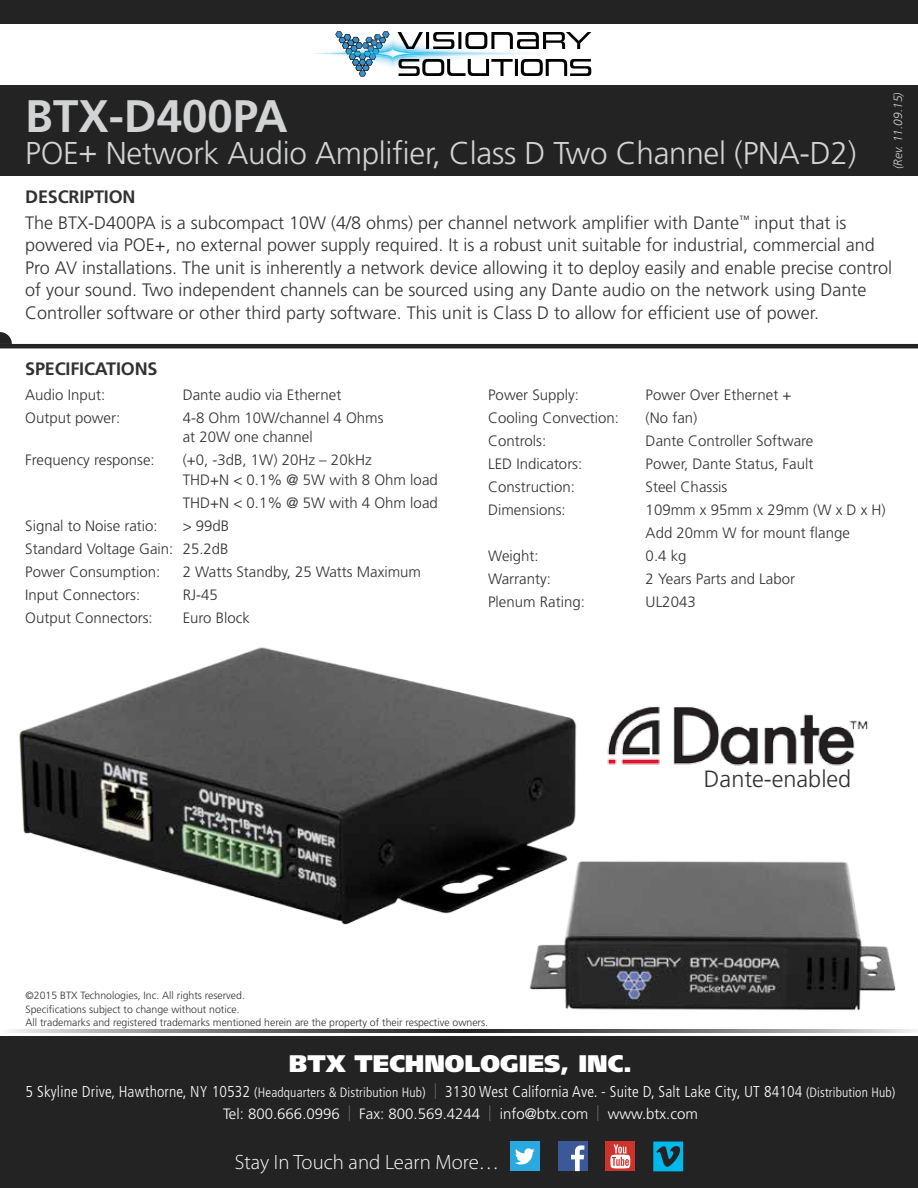
<style>
.page{position:relative;width:918px;height:1188px;background:#fff}
.page>*{position:absolute;margin:0;border:0;box-sizing:border-box;transform-origin:0 0}
.t1{font:700 45.6px "Frutiger LT Std";color:#d1d3d4}
.t2{font:300 31.5px "Frutiger LT Std";letter-spacing:-.01em;color:#d1d3d4}
.t3{font:900 24px "Frutiger LT Std";color:#fff}
.t4{font:300 23.4px "Frutiger LT Std";color:#333132}
.t5{font:300 20.7px "Myriad Pro";color:#fff}
.t6{font:300 18px/22.5px "Frutiger LT Std";color:#333132}
.t7{font:700 18px "Frutiger LT Std";letter-spacing:-.01em;color:#333132}
.t8{font:300 condensed 15.75px "Frutiger LT Std";letter-spacing:.01em;color:#fff}
.t9{font:300 15px/23.1px "Frutiger LT Std";color:#333132}
.t10{font:300 15px "Frutiger LT Std";color:#fff}
.t11{font:italic 300 12px "Frutiger LT Std";color:#d1d3d4}
.t12{font:300 10.5px/13.5px "Frutiger LT Std";color:#333132}
.s1{font-weight:700}
.s2{font-size:13.5px}
.s3{color:#6d6e71}
.s4{font-stretch:condensed;font-size:15.75px;color:#6d6e71}
</style>
<div class="page">
<img style="left:19px;top:647px;width:558px;height:278px">
<div style="left:0;top:0;width:918px;height:24px;background:#232323"></div>
<div style="left:0;top:85px;width:918px;height:91px;background:#232323"></div>
<img style="left:390px;top:42px;width:7px;height:3px">
<img style="left:390px;top:60px;width:7px;height:2px">
<img style="left:390px;top:45px;width:7px;height:2px">
<img style="left:390px;top:48px;width:7px;height:11px">
<img style="left:390px;top:49px;width:7px;height:9px">
<svg style="left:314px;top:31px;width:76px;height:46px"></svg>
<svg style="left:397px;top:32px;width:194px;height:44px"></svg>
<img style="left:362px;top:34px;width:19px;height:18px">
<div style="left:0;top:1036px;width:918px;height:152px;background:#232323"></div>
<div style="left:510px;top:1142px;width:30px;height:29px;background:#2aa8e0"></div>
<svg style="left:515px;top:1148px;width:20px;height:17px"></svg>
<svg style="left:653px;top:1142px;width:30px;height:29px"></svg>
<div style="left:558px;top:1142px;width:29px;height:29px;background:#3b5999"></div>
<svg style="left:571px;top:1145px;width:13px;height:26px"></svg>
<div style="left:605px;top:1142px;width:30px;height:29px;background:#cd332d"></div>
<svg style="left:610px;top:1144px;width:20px;height:24px"></svg>
<svg style="left:11px;top:1030px;width:904px;height:2px"></svg>
<hr style="left:0;top:344px;width:918px;height:4px;background:#232323">
<svg style="left:0;top:332px;width:12px;height:12px"></svg>
<img style="left:607px;top:706px;width:262px;height:60px">
<img style="left:522px;top:854px;width:374px;height:157px">
<p class="t11" style="left:891px;top:169px;width:79px;rotate:-90deg">(Rev. 11.09.15)</p>
<h1 class="t1" style="left:25px;top:89px;width:264px">BTX-D400PA</h1>
<h2 class="t2" style="left:25px;top:135px;width:833px">POE+ Network Audio Amplifier, Class D Two Channel (PNA-D2)</h2>
<p class="t6" style="left:25px;top:184px;width:823px;line-height:26.1px"><span class="s1">DESCRIPTION<br></span>The BTX-D400PA is a subcompact 10W (4/8 ohms) per channel network amplifier with Dante<sup>™</sup> input that is</p>
<p class="t6" style="left:25px;top:234px;width:868px">powered via POE+, no external power supply required. It is a robust unit suitable for industrial, commercial and Pro AV installations. The unit is inherently a network device allowing it to deploy easily and enable precise control of your sound. Two independent channels can be sourced using any Dante audio on the network using Dante Controller software or other third party software. This unit is Class D to allow for efficient use of power.</p>
<p class="t7" style="left:25px;top:358px;width:134px">SPECIFICATIONS</p>
<p class="t9" style="left:25px;top:383px;width:82px">Audio Input:</p>
<p class="t9" style="left:183px;top:383px;width:160px">Dante audio via Ethernet</p>
<p class="t9" style="left:25px;top:406px;width:97px">Output power:</p>
<p class="t9" style="left:183px;top:408px;width:202px;line-height:19.5px">4-8 Ohm 10W/channel 4 Ohms at 20W one channel</p>
<p class="t9" style="left:25px;top:449px;width:131px">Frequency response:</p>
<p class="t9" style="left:183px;top:451px;width:257px;line-height:19.5px">(+0, -3dB, 1W) 20Hz – 20kHz<br>THD+N &lt; 0.1% @ 5W with 8 Ohm load</p>
<p class="t9" style="left:183px;top:491px;width:257px">THD+N &lt; 0.1% @ 5W with 4 Ohm load</p>
<p class="t9" style="left:25px;top:514px;width:134px">Signal to Noise ratio:</p>
<p class="t9" style="left:25px;top:514px;width:206px;text-align:justify;text-indent:158px">&gt; 99dB Standard Voltage Gain: 25.2dB Power Consumption:</p>
<p class="t9" style="left:183px;top:561px;width:240px">2 Watts Standby, 25 Watts Maximum</p>
<p class="t9" style="left:25px;top:584px;width:117px">Input Connectors:</p>
<p class="t9" style="left:183px;top:584px;width:37px">RJ-45</p>
<p class="t9" style="left:25px;top:607px;width:129px">Output Connectors:</p>
<p class="t9" style="left:183px;top:607px;width:69px">Euro Block</p>
<p class="t9" style="left:488px;top:383px;width:92px">Power Supply:</p>
<p class="t9" style="left:646px;top:383px;width:147px">Power Over Ethernet +</p>
<p class="t9" style="left:488px;top:406px;width:132px">Cooling Convection:</p>
<p class="t9" style="left:646px;top:406px;width:53px">(No fan)</p>
<p class="t9" style="left:488px;top:429px;width:60px">Controls:</p>
<p class="t9" style="left:646px;top:429px;width:169px">Dante Controller Software</p>
<p class="t9" style="left:488px;top:452px;width:96px">LED Indicators:</p>
<p class="t9" style="left:646px;top:452px;width:169px">Power, Dante Status, Fault</p>
<p class="t9" style="left:488px;top:475px;width:88px">Construction:</p>
<p class="t9" style="left:646px;top:475px;width:83px">Steel Chassis</p>
<p class="t9" style="left:488px;top:499px;width:79px">Dimensions:</p>
<p class="t9" style="left:646px;top:499px;width:242px">109mm x 95mm x 29mm (W x D x H)<br>Add 20mm W for mount flange</p>
<p class="t9" style="left:488px;top:545px;width:52px">Weight:</p>
<p class="t9" style="left:646px;top:545px;width:42px">0.4 kg</p>
<p class="t9" style="left:488px;top:568px;width:64px">Warranty:</p>
<p class="t9" style="left:646px;top:568px;width:151px">2 Years Parts and Labor</p>
<p class="t9" style="left:488px;top:591px;width:98px">Plenum Rating:</p>
<p class="t9" style="left:646px;top:591px;width:52px">UL2043</p>
<h3 class="t4" style="left:704px;top:766px;width:149px">Dante-enabled</h3>
<p class="t12" style="left:26px;top:989px;width:464px">©2015 BTX Technologies, Inc. All rights reserved.<br>Specifications subject to change without notice.<br>All trademarks and registered trademarks mentioned herein are the property of their respective owners.</p>
<h3 class="t3" style="left:289px;top:1049px;width:345px">BTX TECHNOLOGIES, INC.</h3>
<p class="t8" style="left:26px;top:1082px;width:871px">5 Skyline Drive, Hawthorne, NY 10532 <span class="s2">(Headquarters &amp; Distribution Hub)</span> <span class="s3">|</span> 3130 West California Ave. - Suite D, Salt Lake City, UT 84104 <span class="s2">(Distribution Hub)</span></p>
<p class="t10" style="left:223px;top:1106px;width:476px">Tel: 800.666.0996 <span class="s4">|</span> Fax: 800.569.4244 <span class="s4">|</span> info@btx.com <span class="s4">|</span> www.btx.com</p>
<h3 class="t5" style="left:235px;top:1149px;width:266px">Stay In Touch and Learn More…</h3>
</div>
